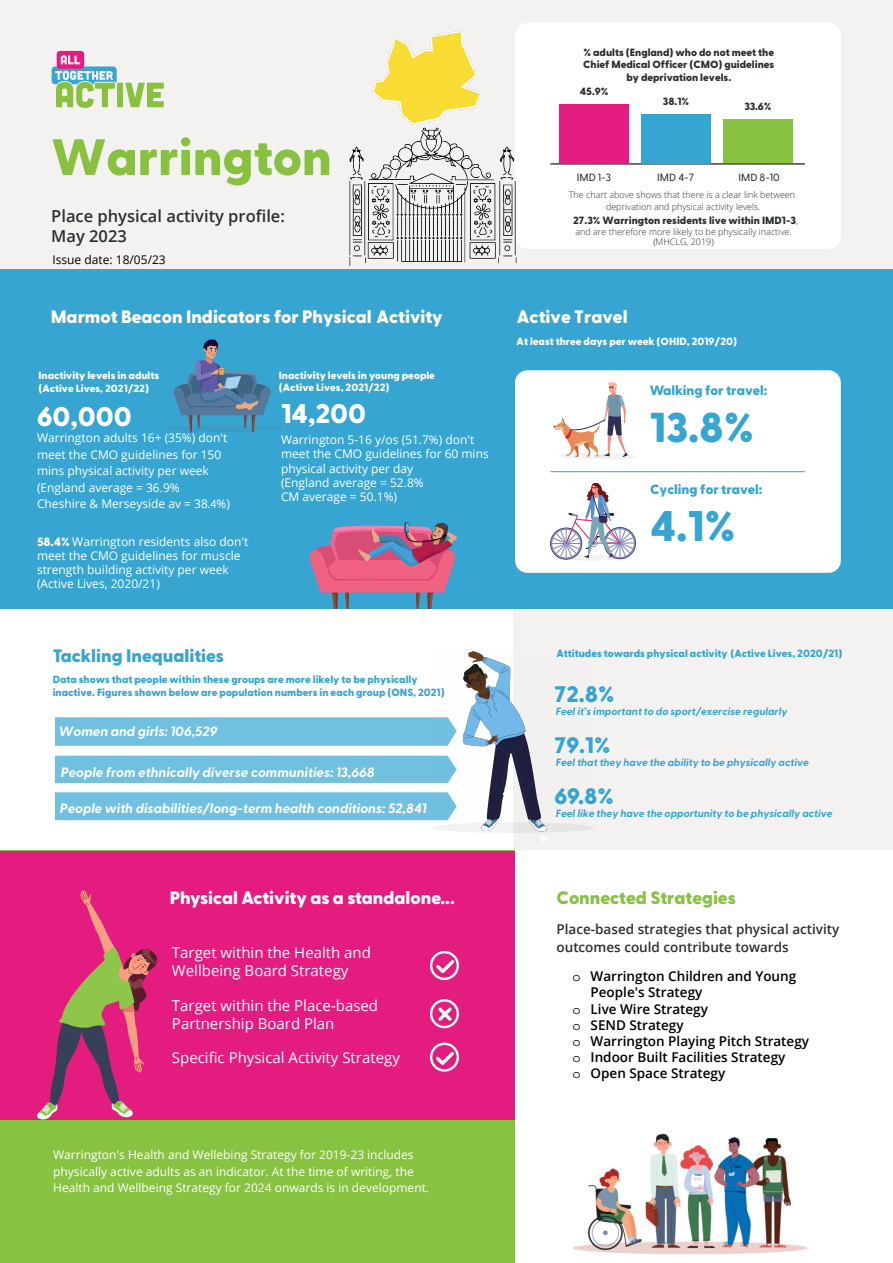
<style>
.page{position:relative;width:893px;height:1263px;background:#fff}
.page>*{position:absolute;margin:0;border:0;box-sizing:border-box;transform-origin:0 0}
.t1{font:800 51px "Greycliff CF";color:#88c140}
.t2{font:800 42.9px "Greycliff CF";color:#36a5d2}
.t3{font:800 41.7px "Greycliff CF";color:#36a5d2}
.t4{font:800 27px "Greycliff CF";color:#fff}
.t5{font:800 22.5px "Greycliff CF";color:#36a5d2}
.t6{font:800 18px "Greycliff CF";color:#fff}
.t7{font:800 18px "Greycliff CF";color:#36a5d2}
.t8{font:800 18px "Greycliff CF";color:#88c241}
.t9{font:600 16.5px/19.8px "Open Sans";color:#2c2f31}
.t10{font:15px/18px "Open Sans";color:#fff}
.t11{font:600 13.5px "Open Sans";color:#000}
.t12{font:italic 700 13.5px "Greycliff CF";color:#fff}
.t13{font:600 13.5px/18px "Open Sans";color:#2c2f31}
.t14{font:800 13.5px "Greycliff CF";color:#36a5d2}
.t15{font:italic 700 13.5px "Greycliff CF";color:#fefefe}
.t16{font:12px/16.5px "Open Sans";color:#fff}
.t17{font:12px "Open Sans";color:#000}
.t18{font:800 10.5px/13px "Greycliff CF";color:#36a5d2}
.t19{font:800 10.5px/12.6px "Greycliff CF";color:#2c2f31;text-align:center}
.t20{font:italic 700 10.5px "Greycliff CF";color:#36a5d2}
.t21{font:800 10.5px/11.7px "Greycliff CF";color:#fff}
.t22{font:500 10.5px "Greycliff CF";color:#2c2f31}
.t23{font:300 9px/12px "Open Sans";color:#2c2f31;text-align:center}
.s1{font-family:"Myriad Pro"}
.s2{font-family:"Greycliff CF";font-weight:800}
.s3{font-family:"Open Sans";font-weight:300;font-size:9px}
.s4{font-family:"Myriad Pro";font-weight:400}
.s5{font-family:"Courier Std";font-weight:400}
</style>
<div class="page">
<div style="left:0;top:0;width:893px;height:315px;background:#f3f2f1"></div>
<div style="left:117px;top:83px;width:6px;height:24px;background:#88c140"></div>
<svg style="left:125px;top:83px;width:39px;height:24px"></svg>
<svg style="left:52px;top:51px;width:65px;height:57px"></svg>
<div style="left:515px;top:23px;width:326px;height:226px;background:#fff;border-radius:13px"></div>
<hr style="left:550px;top:163px;width:255px;height:2px;background:#2c2f31">
<div style="left:723px;top:120px;width:70px;height:43px;background:#88c241"></div>
<div style="left:641px;top:114px;width:70px;height:49px;background:#36a5d2"></div>
<div style="left:559px;top:104px;width:70px;height:59px;background:#e51c7f"></div>
<div style="left:514px;top:597px;width:379px;height:265px;background:#f3f2f1"></div>
<div style="left:0;top:851px;width:893px;height:412px;background:#fff"></div>
<div style="left:0;top:851px;width:515px;height:412px;background:#88c241"></div>
<div style="left:0;top:851px;width:515px;height:268px;background:#e51c7f"></div>
<svg style="left:37px;top:890px;width:122px;height:230px"></svg>
<svg style="left:430px;top:1042px;width:29px;height:30px"></svg>
<svg style="left:430px;top:951px;width:29px;height:29px"></svg>
<svg style="left:430px;top:999px;width:29px;height:29px"></svg>
<div style="left:0;top:270px;width:893px;height:339px;background:#36a5d2"></div>
<div style="left:515px;top:370px;width:326px;height:203px;background:#fff;border-radius:12px"></div>
<div style="left:559px;top:452px;width:49px;height:7px;background:#f3f3f3;border-radius:50%"></div>
<div style="left:597px;top:453px;width:39px;height:7px;background:#f3f3f3;border-radius:50%"></div>
<svg style="left:554px;top:382px;width:74px;height:75px"></svg>
<div style="left:567px;top:554px;width:49px;height:7px;background:#f7f7f7;border-radius:50%"></div>
<svg style="left:550px;top:482px;width:86px;height:78px"></svg>
<hr style="left:550px;top:471px;width:255px;height:1px;background:#36a5d2">
<div style="left:55px;top:717px;width:378px;height:29px;background:#72c0df"></div>
<div style="left:55px;top:792px;width:378px;height:28px;background:#72c0df"></div>
<div style="left:55px;top:756px;width:378px;height:27px;background:#72c0df"></div>
<svg style="left:540px;top:834px;width:8px;height:9px"></svg>
<div style="left:165px;top:425px;width:117px;height:7px;background:#3b9cc8;border-radius:50%"></div>
<svg style="left:174px;top:339px;width:97px;height:94px"></svg>
<svg style="left:309px;top:522px;width:148px;height:87px"></svg>
<img style="left:323px;top:90px;width:229px;height:180px">
<img style="left:373px;top:31px;width:109px;height:93px">
<img style="left:573px;top:1133px;width:235px;height:122px">
<img style="left:433px;top:651px;width:160px;height:182px">
<h1 class="t1" style="left:51px;top:118px;width:282px">Warrington</h1>
<h3 class="t9" style="left:51px;top:206px;width:235px">Place physical activity profile:<br>May 2023</h3>
<p class="t17" style="left:52px;top:251px;width:115px">Issue date: 18/05/23</p>
<h3 class="t6" style="left:51px;top:303px;width:394px">Marmot Beacon Indicators for Physical Activity</h3>
<p class="t21" style="left:38px;top:369px;width:122px;line-height:13px">Inactivity levels in adults (Active Lives, 2021/22)</p>
<h3 class="t4" style="left:37px;top:396px;width:96px">60,000</h3>
<p class="t16" style="left:37px;top:429px;width:194px">Warrington adults 16+ (35%) don't meet the CMO guidelines for 150 mins physical activity per week (England average = 36.9%<br>Cheshire &amp; Merseyside av = 38<span class="s1">.4</span>%)</p>
<p class="t16" style="left:37px;top:534px;width:213px;line-height:14px"><span class="s2">58.4%</span> Warrington residents also don't meet the CMO guidelines for muscle strength building activity per week (Active Lives, 2020/21)</p>
<p class="t21" style="left:279px;top:369px;width:158px">Inactivity levels in young people (Active Lives, 2021/22)</p>
<h3 class="t4" style="left:281px;top:393px;width:87px">14,200</h3>
<p class="t16" style="left:281px;top:432px;width:209px;line-height:14.2px">Warrington 5-16 y/os (51.7%) don't meet the CMO guidelines for 60 mins physical activity per day<br>(England average = 52.8%<br>CM average = 50.1%)</p>
<h3 class="t7" style="left:53px;top:642px;width:173px">Tackling Inequalities</h3>
<p class="t18" style="left:53px;top:673px;width:394px">Data shows that people within these groups are more likely to be physically inactive. Figures shown below are population numbers in each group (ONS, 2021)</p>
<p class="t15" style="left:59px;top:721px;width:160px">Women and girls: 106,529</p>
<p class="t12" style="left:61px;top:762px;width:315px">People from ethnically diverse communities: 13,668</p>
<p class="t12" style="left:60px;top:798px;width:368px">People with disabilities/long-term health conditions: 52,841</p>
<h3 class="t6" style="left:170px;top:884px;width:287px">Physical Activity as a standalone...</h3>
<p class="t10" style="left:172px;top:943px;width:201px">Target within the Health and<br>Wellbeing Board Strategy</p>
<p class="t10" style="left:172px;top:996px;width:208px">Target within the Place-based<br>Partnership Board Plan</p>
<p class="t10" style="left:172px;top:1048px;width:229px">Specific Physical Activity Strategy</p>
<p class="t16" style="left:53px;top:1146px;width:377px">Warrington's Health and Wellebing Strategy for 2019-23 includes physically active adults as an indicator. At the time of writing, the<br>Health and Wellbeing Strategy for 2024 onwards is in development.</p>
<p class="t19" style="left:583px;top:45px;width:193px">% adults (England) who do not meet the<br>Chief Medical Officer (CMO) guidelines by deprivation levels.</p>
<p class="t19" style="left:580px;top:85px;width:30px">45.9%</p>
<p class="t19" style="left:663px;top:95px;width:28px">38.1%</p>
<p class="t19" style="left:744px;top:100px;width:29px">33.6%</p>
<p class="t22" style="left:577px;top:170px;width:36px">IMD 1-3</p>
<p class="t22" style="left:657px;top:170px;width:38px">IMD 4-7</p>
<p class="t22" style="left:738px;top:170px;width:43px">IMD 8-10</p>
<p class="t23" style="left:569px;top:188px;width:228px">The chart above shows that there is a clear link between deprivation and physical activity levels.</p>
<p class="t19" style="left:573px;top:213px;width:226px">27.3% Warrington residents live within IMD1-3<span class="s3">,</span></p>
<p class="t23" style="left:575px;top:226px;width:218px;line-height:10.5px">and are therefore more likely to be physically inactive. <span class="s4">(</span>MHCLG, 2019)</p>
<h3 class="t6" style="left:517px;top:303px;width:112px">Active Travel</h3>
<p class="t21" style="left:517px;top:335px;width:222px">At least three days per week (OHID, 2019/20)</p>
<p class="t14" style="left:650px;top:380px;width:119px">Walking for travel:</p>
<h3 class="t3" style="left:650px;top:396px;width:106px">13.8%</h3>
<p class="t14" style="left:650px;top:478px;width:114px">Cycling for travel:</p>
<h2 class="t2" style="left:650px;top:493px;width:87px">4.1%</h2>
<p class="t18" style="left:556px;top:647px;width:287px">Attitudes towards physical activity (Active Lives, 2020/21)</p>
<h3 class="t5" style="left:554px;top:677px;width:62px">72.8%</h3>
<p class="t20" style="left:556px;top:703px;width:233px">Feel it’s important to do sport/exercise regularly</p>
<h3 class="t5" style="left:554px;top:728px;width:58px">79.1%</h3>
<p class="t20" style="left:556px;top:755px;width:255px">Feel that they have the ability to be physically active</p>
<h3 class="t5" style="left:554px;top:779px;width:61px">69.8%</h3>
<p class="t20" style="left:556px;top:806px;width:278px">Feel like they have the opportunity to be physically active</p>
<h3 class="t8" style="left:556px;top:884px;width:181px">Connected Strategies</h3>
<p class="t13" style="left:556px;top:920px;width:284px">Place-based strategies that physical activity outcomes could contribute towards</p>
<p class="t11" style="left:573px;top:967px;width:225px"><span class="s5">o</span> Warrington Children and Young</p>
<p class="t11" style="left:591px;top:983px;width:113px">People's Strategy</p>
<p class="t11" style="left:573px;top:999px;width:137px"><span class="s5">o</span> Live Wire Strategy</p>
<p class="t11" style="left:573px;top:1016px;width:113px"><span class="s5">o</span> SEND Strategy</p>
<p class="t11" style="left:573px;top:1032px;width:238px"><span class="s5">o</span> Warrington Playing Pitch Strategy</p>
<p class="t11" style="left:573px;top:1048px;width:214px"><span class="s5">o</span> Indoor Built Facilities Strategy</p>
<p class="t11" style="left:573px;top:1064px;width:154px"><span class="s5">o</span> Open Space Strategy</p>
</div>
